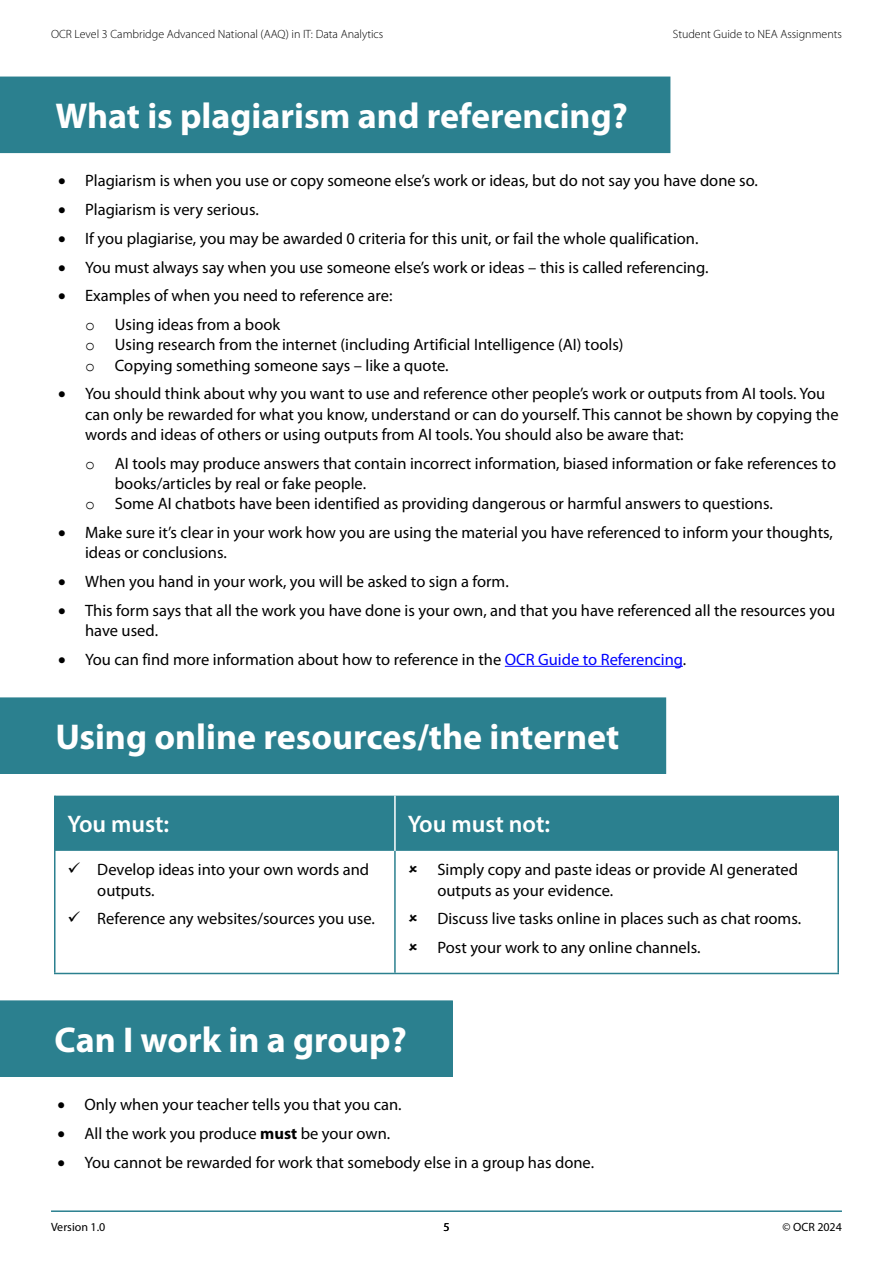
<style>
.page{position:relative;width:893px;height:1263px;background:#fff}
.page>*{position:absolute;margin:0;border:0;box-sizing:border-box;transform-origin:0 0}
.Heading_1{font:700 36px "Myriad Pro";color:#fff}
.Heading_2{font:600 24px "Myriad Pro";color:#fff}
.t1{font:16.5px/20.2px "Myriad Pro";color:#000}
.t2{font:300 12px "Myriad Pro";color:#000}
.t3{font:12px "Myriad Pro";color:#000}
.s1{font-family:"Courier New"}
.s2{color:#00f}
.s3{font-weight:700}
</style>
<div class="page">
<hr style="left:51px;top:1210px;width:791px;height:2px;background:#2b808f">
<hr style="left:505px;top:666px;width:178px;height:1px;background:#00f">
<div style="left:0;top:77px;width:670px;height:76px;background:#2b808f"></div>
<div style="left:0;top:697px;width:666px;height:77px;background:#2b808f"></div>
<div style="left:56px;top:796px;width:781px;height:55px;background:#2b808f"></div>
<svg style="left:56px;top:972px;width:781px;height:1px"></svg>
<hr style="left:394px;top:796px;width:2px;height:55px;background:#fff">
<hr style="left:54px;top:796px;width:2px;height:55px;background:#2b808f">
<hr style="left:837px;top:796px;width:2px;height:55px;background:#2b808f">
<hr style="left:54px;top:851px;width:2px;height:122px;background:#2b808f">
<hr style="left:54px;top:973px;width:341px;height:1px;background:#2b808f">
<hr style="left:394px;top:851px;width:2px;height:122px;background:#2b808f">
<hr style="left:837px;top:851px;width:2px;height:122px;background:#2b808f">
<hr style="left:395px;top:973px;width:444px;height:1px;background:#2b808f">
<div style="left:0;top:1000px;width:453px;height:77px;background:#2b808f"></div>
<p class="t2" style="left:51px;top:27px;width:334px">OCR Level 3 Cambridge Advanced National (AAQ) in IT: Data Analytics</p>
<p class="Heading_1" style="left:55px;top:93px;width:574px">What is plagiarism and referencing?</p>
<p class="t2" style="left:673px;top:27px;width:171px">Student Guide to NEA Assignments</p>
<p class="t1" style="left:58px;top:170px;width:701px">• Plagiarism is when you use or copy someone else’s work or ideas, but do not say you have done so.</p>
<p class="t1" style="left:58px;top:199px;width:202px">• Plagiarism is very serious.</p>
<p class="t1" style="left:58px;top:228px;width:642px">• If you plagiarise, you may be awarded 0 criteria for this unit, or fail the whole qualification.</p>
<p class="t1" style="left:58px;top:257px;width:652px">• You must always say when you use someone else’s work or ideas – this is called referencing.</p>
<p class="t1" style="left:58px;top:285px;width:336px">• Examples of when you need to reference are:</p>
<p class="t1" style="left:85px;top:314px;width:197px"><span class="s1">o</span> Using ideas from a book</p>
<p class="t1" style="left:85px;top:334px;width:540px"><span class="s1">o</span> Using research from the internet (including Artificial Intelligence (AI) tools)</p>
<p class="t1" style="left:85px;top:355px;width:365px"><span class="s1">o</span> Copying something someone says – like a quote.</p>
<p class="t1" style="left:85px;top:383px;width:755px;text-indent:-27px">• You should think about why you want to use and reference other people’s work or outputs from AI tools. You can only be rewarded for what you know, understand or can do yourself. This cannot be shown by copying the words and ideas of others or using outputs from AI tools. You should also be aware that:</p>
<p class="t1" style="left:115px;top:453px;width:723px;text-indent:-30px"><span class="s1">o</span> AI tools may produce answers that contain incorrect information, biased information or fake references to books/articles by real or fake people.</p>
<p class="t1" style="left:85px;top:493px;width:689px"><span class="s1">o</span> Some AI chatbots have been identified as providing dangerous or harmful answers to questions.</p>
<p class="t1" style="left:85px;top:522px;width:749px;text-indent:-27px">• Make sure it’s clear in your work how you are using the material you have referenced to inform your thoughts, ideas or conclusions.</p>
<p class="t1" style="left:58px;top:571px;width:452px">• When you hand in your work, you will be asked to sign a form.</p>
<p class="t1" style="left:85px;top:600px;width:752px;text-indent:-27px">• This form says that all the work you have done is your own, and that you have referenced all the resources you have used.</p>
<p class="t1" style="left:58px;top:649px;width:630px">• You can find more information about how to reference in the <span class="s2">OCR Guide to Referencing</span>.</p>
<p class="Heading_1" style="left:55px;top:713px;width:565px">Using online resources/the internet</p>
<p class="Heading_2" style="left:68px;top:809px;width:103px">You must:</p>
<p class="Heading_2" style="left:408px;top:809px;width:144px">You must not:</p>
<p class="t1" style="left:97px;top:859px;width:273px">Develop ideas into your own words and outputs.</p>
<p class="t1" style="left:97px;top:908px;width:279px">Reference any websites/sources you use.</p>
<p class="t1" style="left:437px;top:859px;width:362px">Simply copy and paste ideas or provide AI generated outputs as your evidence.</p>
<p class="t1" style="left:437px;top:908px;width:365px">Discuss live tasks online in places such as chat rooms.</p>
<p class="t1" style="left:437px;top:937px;width:265px">Post your work to any online channels.</p>
<p class="Heading_1" style="left:55px;top:1016px;width:354px">Can I work in a group?</p>
<p class="t1" style="left:57px;top:1094px;width:346px">• Only when your teacher tells you that you can.</p>
<p class="t1" style="left:57px;top:1123px;width:334px">• All the work you produce <span class="s3">must</span> be your own.</p>
<p class="t1" style="left:57px;top:1152px;width:538px">• You cannot be rewarded for work that somebody else in a group has done.</p>
<p class="t3" style="left:51px;top:1220px;width:56px">Version 1.0</p>
<p class="t3" style="left:443px;top:1220px;width:8px">5</p>
<p class="t3" style="left:782px;top:1220px;width:61px">© OCR 2024</p>
</div>
